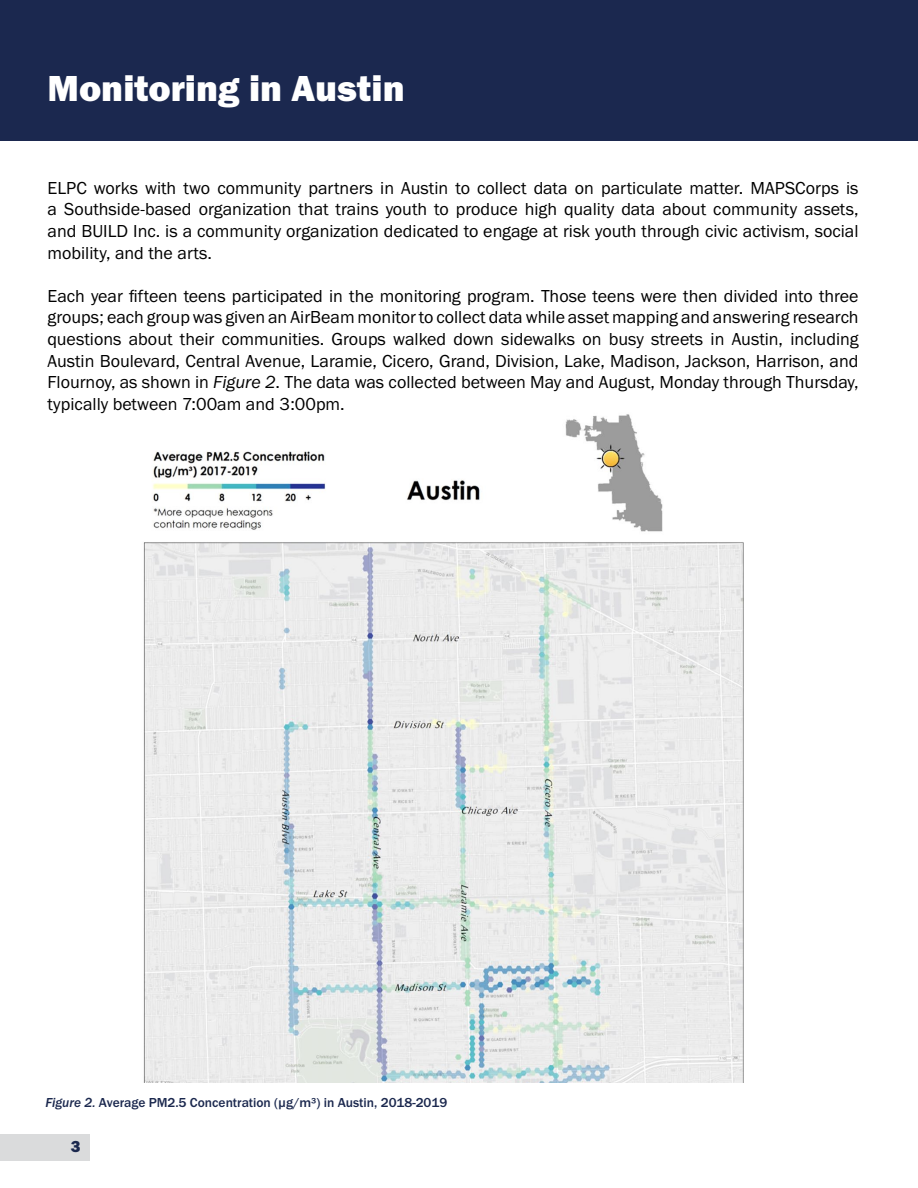
<style>
.page{position:relative;width:918px;height:1188px;background:#fff}
.page>*{position:absolute;margin:0;border:0;box-sizing:border-box;transform-origin:0 0}
.t1{font:37.5px "Franklin Gothic URW Hea";color:#fff}
.t2{font:18px/21.6px "Franklin Gothic URW Boo";color:#000;text-align:justify}
.t3{font:16.5px "Franklin Gothic URW Hea";color:#1b284e}
.t4{font:500 13.5px "Franklin Gothic URW";color:#1b284e}
.s1{font-family:"Franklin Gothic URW Boo Ita"}
.s2{font-family:"Franklin Gothic URW Med Ita";font-weight:400}
</style>
<div class="page">
<img style="left:143px;top:414px;width:601px;height:668px">
<div style="left:0;top:0;width:918px;height:140px;background:#1b284f"></div>
<div style="left:0;top:1134px;width:90px;height:27px;background:#dadbdc"></div>
<h1 class="t1" style="left:48px;top:64px;width:359px">Monitoring in Austin</h1>
<p class="t2" style="left:48px;top:177px;width:813px">ELPC works with two community partners in Austin to collect data on particulate matter. MAPSCorps is a Southside-based organization that trains youth to produce high quality data about community assets, and BUILD Inc. is a community organization dedicated to engage at risk youth through civic activism, social mobility, and the arts.</p>
<p class="t2" style="left:48px;top:285px;width:813px">Each year fifteen teens participated in the monitoring program. Those teens were then divided into three groups; each group was given an AirBeam monitor to collect data while asset mapping and answering research questions about their communities. Groups walked down sidewalks on busy streets in Austin, including Austin Boulevard, Central Avenue, Laramie, Cicero, Grand, Division, Lake, Madison, Jackson, Harrison, and Flournoy, as shown in <span class="s1">Figure 2</span>. The data was collected between May and August, Monday through Thursday, typically between 7:00am and 3:00pm.</p>
<p class="t4" style="left:45px;top:1094px;width:404px"><span class="s2">Figure 2.</span> Average PM2.5 Concentration (μg/m³) in Austin, 2018-2019</p>
<p class="t3" style="left:71px;top:1136px;width:11px">3</p>
</div>
